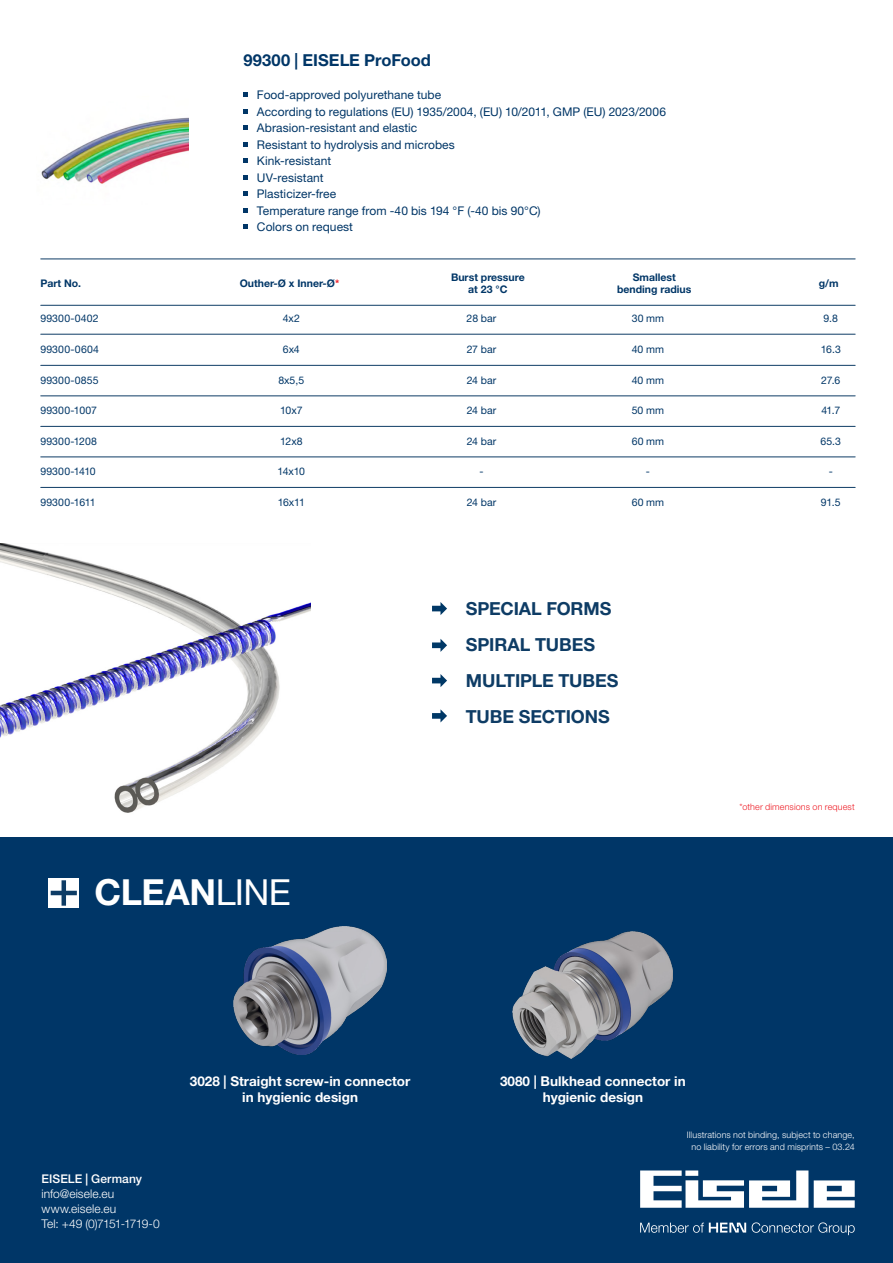
<style>
.page{position:relative;width:893px;height:1263px;background:#fff}
.page>*{position:absolute;margin:0;border:0;box-sizing:border-box;transform-origin:0 0}
.t1{font:700 36px "Helvetica Neue LT Std";letter-spacing:-.01em;color:#fff}
.t2{font:700 18px "Helvetica Neue LT Std";letter-spacing:-.005em;color:#0e3c65}
.t3{font:700 16.5px "Helvetica Neue LT Std";color:#003667}
.t4{font:700 13.5px/16.2px "Helvetica Neue LT Std";color:#fff;text-align:center}
.t5{font:12px "Helvetica Neue LT Std";letter-spacing:.005em;color:#003667}
.t6{font:300 12px "Helvetica Neue LT Pro";letter-spacing:.005em;color:#fff}
.t7{font:300 12px "Helvetica Neue LT Pro";letter-spacing:-.06em;color:#fff}
.t8{font:500 12px "Helvetica Neue LT Std";letter-spacing:.005em;color:#fff}
.t9{font:10.5px "Helvetica Neue LT Std";letter-spacing:.01em;color:#003667}
.t10{font:700 10.5px "Helvetica Neue LT Std";color:#003667}
.t11{font:300 9px "Helvetica Neue LT Pro";letter-spacing:.01em;color:#fff}
.t12{font:300 9px "Helvetica Neue LT Pro";letter-spacing:.015em;color:#ee1c25}
.s1{color:#ee1c25}
.s2{font-weight:400}
</style>
<div class="page">
<img style="left:0;top:543px;width:310px;height:295px">
<div style="left:0;top:838px;width:893px;height:425px;background:#003667"></div>
<img style="left:41px;top:117px;width:147px;height:67px">
<svg style="left:640px;top:1170px;width:215px;height:38px"></svg>
<svg style="left:752px;top:1222px;width:103px;height:13px"></svg>
<svg style="left:640px;top:1222px;width:106px;height:11px"></svg>
<svg style="left:243px;top:93px;width:5px;height:4px"></svg>
<svg style="left:243px;top:109px;width:5px;height:4px"></svg>
<svg style="left:243px;top:126px;width:5px;height:4px"></svg>
<svg style="left:243px;top:142px;width:5px;height:4px"></svg>
<svg style="left:243px;top:159px;width:5px;height:4px"></svg>
<svg style="left:243px;top:175px;width:5px;height:4px"></svg>
<svg style="left:243px;top:192px;width:5px;height:4px"></svg>
<svg style="left:243px;top:208px;width:5px;height:4px"></svg>
<svg style="left:243px;top:225px;width:5px;height:4px"></svg>
<hr style="left:41px;top:259px;width:814px;height:1px;background:#0e3c65">
<hr style="left:41px;top:305px;width:814px;height:1px;background:#0e3c65">
<hr style="left:41px;top:334px;width:814px;height:1px;background:#0e3c65">
<hr style="left:41px;top:365px;width:814px;height:1px;background:#0e3c65">
<hr style="left:41px;top:395px;width:814px;height:1px;background:#0e3c65">
<hr style="left:41px;top:426px;width:814px;height:1px;background:#0e3c65">
<hr style="left:41px;top:456px;width:814px;height:1px;background:#0e3c65">
<hr style="left:41px;top:487px;width:814px;height:1px;background:#0e3c65">
<div style="left:48px;top:878px;width:31px;height:30px;background:#fff"></div>
<hr style="left:62px;top:880px;width:4px;height:26px;background:#0e3c65">
<hr style="left:51px;top:891px;width:26px;height:4px;background:#0e3c65">
<img style="left:233px;top:927px;width:154px;height:127px">
<img style="left:513px;top:931px;width:160px;height:127px">
<svg style="left:432px;top:602px;width:15px;height:13px"></svg>
<svg style="left:432px;top:639px;width:15px;height:13px"></svg>
<svg style="left:432px;top:674px;width:15px;height:13px"></svg>
<svg style="left:432px;top:709px;width:15px;height:13px"></svg>
<p class="t3" style="left:243px;top:50px;width:189px">99300 | EISELE ProFood</p>
<p class="t5" style="left:257px;top:88px;width:186px">Food-approved polyurethane tube</p>
<p class="t5" style="left:257px;top:104px;width:411px">According to regulations (EU) 1935/2004, (EU) 10/2011, GMP (EU) 2023/2006</p>
<p class="t5" style="left:257px;top:121px;width:162px">Abrasion-resistant and elastic</p>
<p class="t5" style="left:257px;top:137px;width:199px">Resistant to hydrolysis and microbes</p>
<p class="t5" style="left:257px;top:154px;width:76px">Kink-resistant</p>
<p class="t5" style="left:257px;top:170px;width:68px">UV-resistant</p>
<p class="t5" style="left:257px;top:187px;width:81px">Plasticizer-free</p>
<p class="t5" style="left:257px;top:203px;width:285px">Temperature range from -40 bis 194 °F (-40 bis 90°C)</p>
<p class="t5" style="left:257px;top:220px;width:98px">Colors on request</p>
<p class="t10" style="left:40px;top:277px;width:42px">Part No.</p>
<p class="t10" style="left:240px;top:277px;width:101px">Outher-Ø x Inner-Ø<span class="s1">*</span></p>
<p class="t10" style="left:451px;top:270px;width:75px">Burst pressure</p>
<p class="t10" style="left:468px;top:283px;width:41px">at 23 °C</p>
<p class="t10" style="left:633px;top:270px;width:45px">Smallest</p>
<p class="t10" style="left:617px;top:283px;width:76px">bending radius</p>
<p class="t10" style="left:819px;top:277px;width:21px">g/m</p>
<p class="t9" style="left:40px;top:312px;width:60px">99300-0402</p>
<p class="t9" style="left:40px;top:343px;width:60px">99300-0604</p>
<p class="t9" style="left:40px;top:374px;width:60px">99300-0855</p>
<p class="t9" style="left:40px;top:404px;width:58px">99300-1007</p>
<p class="t9" style="left:40px;top:435px;width:58px">99300-1208</p>
<p class="t9" style="left:40px;top:465px;width:57px">99300-1410</p>
<p class="t9" style="left:40px;top:496px;width:57px">99300-1611</p>
<p class="t9" style="left:283px;top:312px;width:19px">4x2</p>
<p class="t9" style="left:283px;top:343px;width:18px">6x4</p>
<p class="t9" style="left:278px;top:374px;width:27px">8x5,5</p>
<p class="t9" style="left:280px;top:404px;width:24px">10x7</p>
<p class="t9" style="left:280px;top:435px;width:24px">12x8</p>
<p class="t9" style="left:278px;top:465px;width:29px">14x10</p>
<p class="t9" style="left:278px;top:496px;width:29px">16x11</p>
<p class="t1" style="left:95px;top:870px;width:198px">CLEAN<span class="s2">LINE</span></p>
<p class="t9" style="left:467px;top:312px;width:31px">28 bar</p>
<p class="t9" style="left:632px;top:312px;width:34px">30 mm</p>
<p class="t9" style="left:824px;top:312px;width:16px">9.8</p>
<p class="t9" style="left:467px;top:343px;width:31px">27 bar</p>
<p class="t9" style="left:632px;top:343px;width:34px">40 mm</p>
<p class="t9" style="left:821px;top:343px;width:22px">16.3</p>
<p class="t9" style="left:467px;top:374px;width:31px">24 bar</p>
<p class="t9" style="left:632px;top:374px;width:34px">40 mm</p>
<p class="t9" style="left:821px;top:374px;width:21px">27.6</p>
<p class="t9" style="left:467px;top:404px;width:31px">24 bar</p>
<p class="t9" style="left:632px;top:404px;width:34px">50 mm</p>
<p class="t9" style="left:821px;top:404px;width:20px">41.7</p>
<p class="t9" style="left:467px;top:435px;width:31px">24 bar</p>
<p class="t9" style="left:632px;top:435px;width:34px">60 mm</p>
<p class="t9" style="left:820px;top:435px;width:22px">65.3</p>
<p class="t9" style="left:479px;top:465px;width:6px">-</p>
<p class="t9" style="left:646px;top:465px;width:6px">-</p>
<p class="t9" style="left:829px;top:465px;width:6px">-</p>
<p class="t9" style="left:467px;top:496px;width:31px">24 bar</p>
<p class="t9" style="left:632px;top:496px;width:34px">60 mm</p>
<p class="t9" style="left:821px;top:496px;width:21px">91.5</p>
<p class="t2" style="left:466px;top:597px;width:147px">SPECIAL FORMS</p>
<p class="t2" style="left:466px;top:633px;width:131px">SPIRAL TUBES</p>
<p class="t2" style="left:466px;top:669px;width:154px">MULTIPLE TUBES</p>
<p class="t2" style="left:466px;top:705px;width:145px">TUBE SECTIONS</p>
<p class="t12" style="left:739px;top:801px;width:117px">*other dimensions on request</p>
<p class="t4" style="left:190px;top:1072px;width:222px">3028 | Straight screw-in connector in hygienic design</p>
<p class="t4" style="left:500px;top:1072px;width:187px">3080 | Bulkhead connector in hygienic design</p>
<p class="t8" style="left:41px;top:1171px;width:102px">EISELE | Germany</p>
<p class="t6" style="left:41px;top:1186px;width:74px">info@eisele.eu</p>
<p class="t6" style="left:41px;top:1201px;width:76px">www.eisele.eu</p>
<p class="t7" style="left:41px;top:1216px;width:120px">Tel: +49 (0)7151-1719-0</p>
<p class="t11" style="left:687px;top:1129px;width:169px">Illustrations not binding, subject to change,</p>
<p class="t11" style="left:691px;top:1141px;width:165px">no liability for errors and misprints – 03.24</p>
</div>
